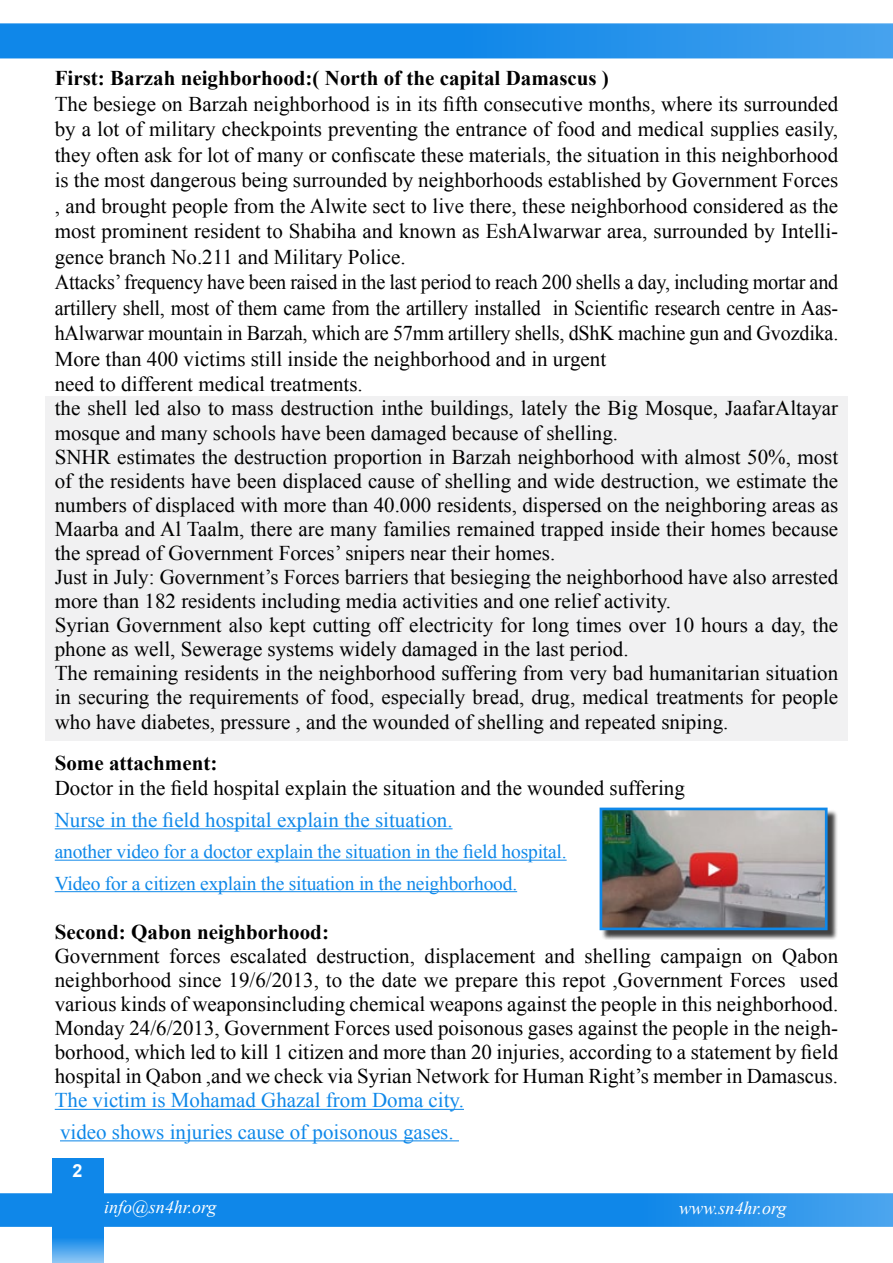
<style>
.page{position:relative;width:893px;height:1263px;background:#fff}
.page>*{position:absolute;margin:0;border:0;box-sizing:border-box;transform-origin:0 0}
.t1{font:21px/24.2px "Times New Roman";color:#000}
.t2{font:21px "Times New Roman";color:#000;scale:.96 1}
.t3{font:21px/31.5px "Times New Roman";color:#0f88e9}
.t4{font:700 21px "Times New Roman";color:#000}
.t5{font:19.5px/31.5px "Times New Roman";letter-spacing:-.01em;color:#0f88e9}
.t6{font:italic 18px "Times New Roman";color:#fff}
.t7{font:700 18px "Arial";color:#fff}
</style>
<div class="page">
<svg style="left:52px;top:1158px;width:51px;height:105px;background:#2692eb"></svg>
<svg style="left:0;top:23px;width:893px;height:35px;background:#1f8eea"></svg>
<svg style="left:0;top:1193px;width:893px;height:34px;background:#1a8ce9"></svg>
<div style="left:45px;top:396px;width:803px;height:344px;background:#f1f1f2"></div>
<hr style="left:55px;top:828px;width:398px;height:1px;background:#0f88e9">
<hr style="left:55px;top:860px;width:512px;height:1px;background:#0f88e9">
<hr style="left:55px;top:891px;width:462px;height:1px;background:#0f88e9">
<hr style="left:55px;top:1109px;width:409px;height:1px;background:#0f88e9">
<hr style="left:60px;top:1140px;width:399px;height:1px;background:#0f88e9">
<div style="left:601px;top:809px;width:237px;height:131px;background:#000;opacity:.75"></div>
<img style="left:604px;top:812px;width:220px;height:114px">
<div style="left:600px;top:808px;width:228px;height:122px;border:3px solid #0f88e9"></div>
<p class="t4" style="left:55px;top:64px;width:556px">First: Barzah neighborhood:( North of the capital Damascus (</p>
<p class="t1" style="left:55px;top:91px;width:785px;line-height:25.5px;text-align:justify">The besiege on Barzah neighborhood is in its fifth consecutive months, where its surrounded by a lot of military checkpoints preventing the entrance of food and medical supplies easily, they often ask for lot of many or confiscate these materials, the situation in this neighborhood is the most dangerous being surrounded by neighborhoods established by Government Forces , and brought people from the Alwite sect to live there, these neighborhood considered as the</p>
<p class="t1" style="left:55px;top:244px;width:352px">gence branch No.211 and Military Police.</p>
<p class="t1" style="left:55px;top:219px;width:785px">most prominent resident to Shabiha and known as EshAlwarwar area, surrounded by Intelli-</p>
<p class="t2" style="left:55px;top:268px;width:818px">Attacks’frequency have been raised in the last period to reach 200 shells a day, including mortar and</p>
<p class="t2" style="left:55px;top:319px;width:818px">hAlwarwar mountain in Barzah, which are 57mm artillery shells, dShK machine gun and Gvozdika.</p>
<p class="t2" style="left:55px;top:294px;width:508px">artillery shell, most of them came from the artillery installed</p>
<p class="t1" style="left:55px;top:347px;width:785px">More than 400 victims still inside the neighborhood and in urgent<br>need to different medical treatments.<br>the shell led also to mass destruction inthe buildings, lately the Big Mosque, JaafarAltayar mosque and many schools have been damaged because of shelling.<br>SNHR estimates the destruction proportion in Barzah neighborhood with almost 50%, most of the residents have been displaced cause of shelling and wide destruction, we estimate the numbers of displaced with more than 40.000 residents, dispersed on the neighboring areas as Maarba and Al Taalm, there are many families remained trapped inside their homes because the spread of Government Forces’ snipers near their homes.<br>Just in July: Government s’ Forces barriers that besieging the neighborhood have also arrested more than 182 residents including media activities and one relief activity.<br>Syrian Government also kept cutting off electricity for long times over 10 hours a day, the phone as well, Sewerage systems widely damaged in the last period.<br>The remaining residents in the neighborhood suffering from very bad humanitarian situation in securing the requirements of food, especially bread, drug, medical treatments for people who have diabetes, pressure , and the wounded of shelling and repeated sniping.</p>
<p class="t4" style="left:55px;top:748px;width:164px">Some attachment:</p>
<p class="t1" style="left:55px;top:776px;width:632px">Doctor in the field hospital explain the situation and the wounded suffering</p>
<p class="t3" style="left:55px;top:803px;width:399px">Nurse in the field hospital explain the situation.</p>
<p class="t5" style="left:55px;top:835px;width:513px">another video for a doctor explain the situation in the field hospital.<br>Video for a citizen explain the situation in the neighborhood.</p>
<p class="t4" style="left:55px;top:917px;width:276px">Second: Qabon neighborhood:</p>
<p class="t1" style="left:782px;top:944px;width:57px">Qabon</p>
<p class="t2" style="left:553px;top:294px;width:299px">in Scientific research centre in Aas-</p>
<p class="t1" style="left:230px;top:944px;width:78px">escalated</p>
<p class="t1" style="left:316px;top:944px;width:100px">destruction,</p>
<p class="t1" style="left:424px;top:944px;width:112px">displacement</p>
<p class="t1" style="left:545px;top:944px;width:32px">and</p>
<p class="t1" style="left:585px;top:944px;width:68px">shelling</p>
<p class="t1" style="left:661px;top:944px;width:83px">campaign</p>
<p class="t1" style="left:169px;top:944px;width:53px">forces</p>
<p class="t1" style="left:55px;top:944px;width:106px">Government</p>
<p class="t1" style="left:752px;top:944px;width:22px">on</p>
<p class="t1" style="left:55px;top:968px;width:785px">neighborhood since 19/6/2013, to the date we prepare this repot ,Government Forces various kinds of weaponsincluding chemical weapons against the people in this neighborhood.</p>
<p class="t1" style="left:55px;top:1040px;width:785px">borhood, which led to kill 1 citizen and more than 20 injuries, according to a statement by field</p>
<p class="t1" style="left:800px;top:968px;width:40px">used</p>
<p class="t1" style="left:55px;top:1016px;width:785px">Monday 24/6/2013, Government Forces used poisonous gases against the people in the neigh-</p>
<p class="t1" style="left:55px;top:1064px;width:785px">hospital in Qabon ,and we check via Syrian Network for Human Right s’ member in Damascus.</p>
<p class="t3" style="left:55px;top:1084px;width:411px">The victim is Mohamad Ghazal from Doma city. video shows injuries cause of poisonous gases.</p>
<p class="t7" style="left:72px;top:1159px;width:12px">2</p>
<p class="t6" style="left:104px;top:1194px;width:114px">info@sn4hr.org</p>
<p class="t6" style="left:679px;top:1195px;width:109px">www.sn4hr.org</p>
</div>
